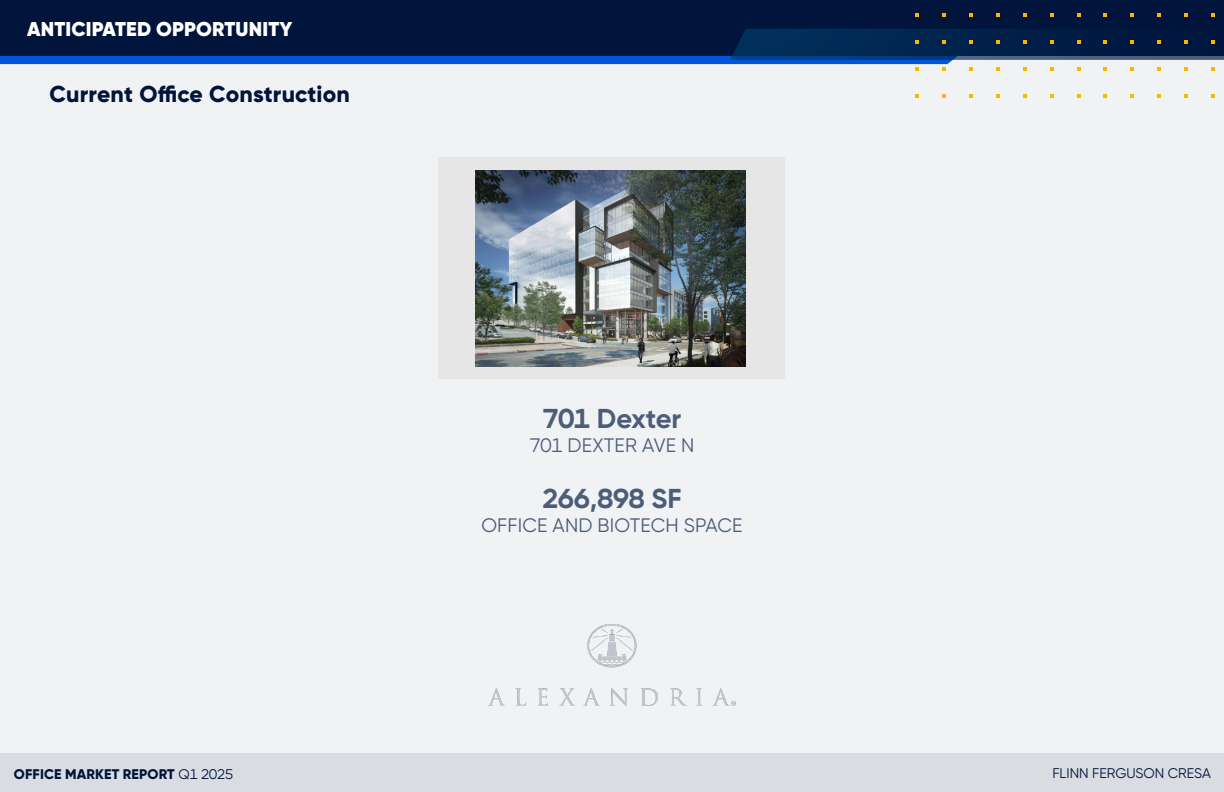
<style>
.page{position:relative;width:1224px;height:792px;background:#f1f2f4}
.page>*{position:absolute;margin:0;border:0;box-sizing:border-box;transform-origin:0 0}
.t1{font:700 27.3px "Gilroy";color:#4d5c78}
.t2{font:800 23px "Gilroy";letter-spacing:.01em;color:#00143c}
.t3{font:900 20px "Gilroy";letter-spacing:.01em;color:#fff}
.t4{font:19.5px "Gilroy";letter-spacing:.01em;color:#4d5c78}
.t5{font:800 14px "Gilroy";letter-spacing:.01em;color:#00143c}
.t6{font:14px "Gilroy";color:#00143c}
.s1{font-weight:400}
</style>
<div class="page">
<div style="left:439px;top:157px;width:346px;height:222px;background:#e6e6e6"></div>
<img style="left:475px;top:171px;width:270px;height:195px">
<img style="left:489px;top:624px;width:247px;height:81px">
<div style="left:0;top:753px;width:1224px;height:39px;background:#d9dde2"></div>
<div style="left:0;top:0;width:1224px;height:55px;background:#00143c"></div>
<svg style="left:1077px;top:13px;width:3px;height:4px"></svg>
<svg style="left:1050px;top:13px;width:3px;height:4px"></svg>
<svg style="left:1212px;top:13px;width:3px;height:4px"></svg>
<svg style="left:1023px;top:13px;width:3px;height:4px"></svg>
<svg style="left:1185px;top:13px;width:3px;height:4px"></svg>
<svg style="left:996px;top:13px;width:3px;height:4px"></svg>
<svg style="left:915px;top:13px;width:3px;height:4px"></svg>
<svg style="left:1158px;top:13px;width:3px;height:4px"></svg>
<svg style="left:969px;top:13px;width:3px;height:4px"></svg>
<svg style="left:1131px;top:13px;width:3px;height:4px"></svg>
<svg style="left:942px;top:13px;width:3px;height:4px"></svg>
<svg style="left:1104px;top:13px;width:3px;height:4px"></svg>
<svg style="left:0;top:29px;width:1224px;height:42px"></svg>
<p class="t3" style="left:27px;top:16px;width:267px">ANTICIPATED OPPORTUNITY</p>
<p class="t2" style="left:50px;top:80px;width:302px">Current Office Construction</p>
<h1 class="t1" style="left:543px;top:402px;width:140px">701 Dexter</h1>
<p class="t4" style="left:529px;top:433px;width:167px">701 DEXTER AVE N</p>
<h1 class="t1" style="left:542px;top:482px;width:141px">266,898 SF</h1>
<p class="t4" style="left:481px;top:513px;width:263px">OFFICE AND BIOTECH SPACE</p>
<p class="t5" style="left:14px;top:765px;width:221px">Office Market Report <span class="s1">Q1 2025</span></p>
<p class="t6" style="left:1052px;top:765px;width:160px">FLINN FERGUSON CRESA</p>
</div>
